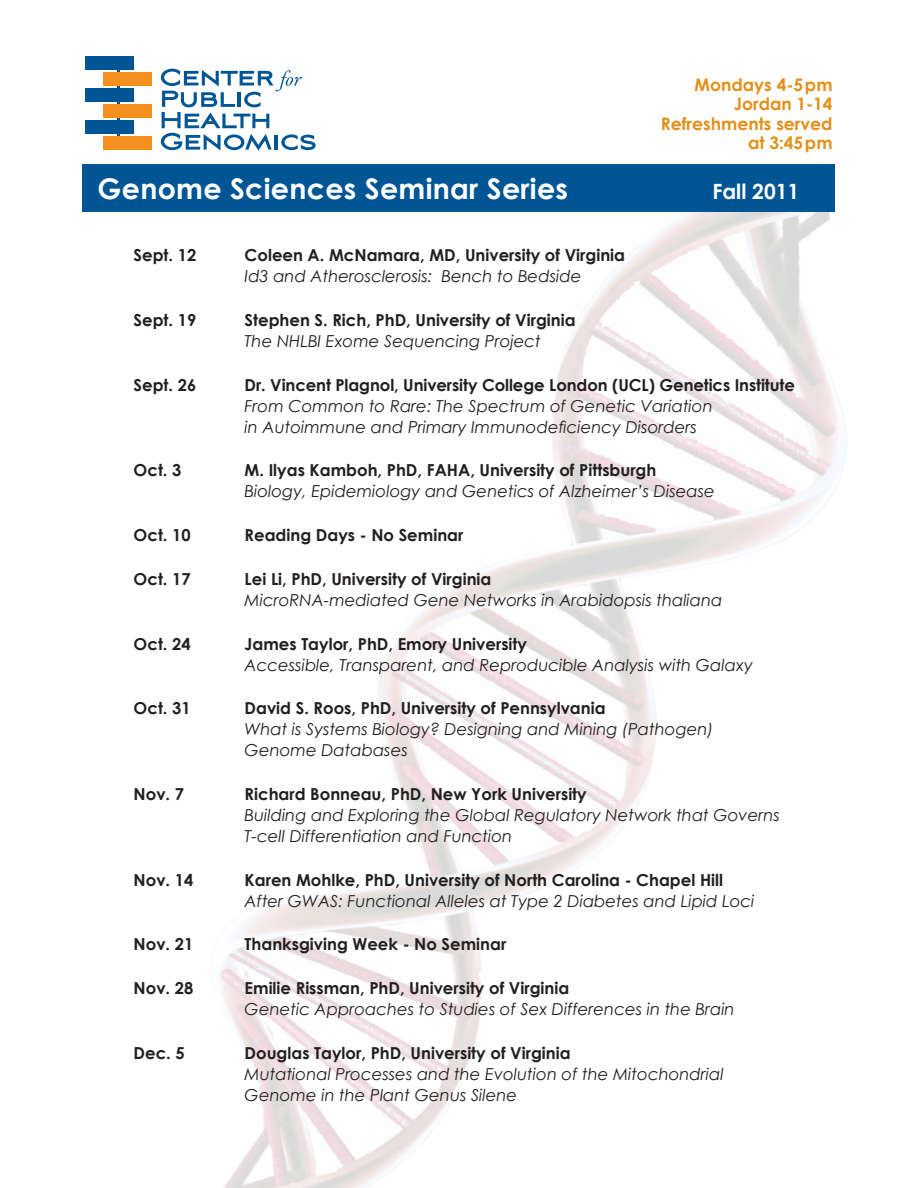
<style>
.page{position:relative;width:918px;height:1188px;background:#fff}
.page>*{position:absolute;margin:0;border:0;box-sizing:border-box;transform-origin:0 0}
.t1{font:700 28.5px "Century Gothic";letter-spacing:.01em;color:#fff}
.t2{font:700 21px "Century Gothic";color:#fff}
.t3{font:700 17.25px/19.5px "Century Gothic";color:#e38f18;text-align:right}
.t4{font:italic 16.5px/21px "Century Gothic";color:#231f20}
.t5{font:700 16.5px/21px "Century Gothic";color:#231f20}
.s1{font-weight:400;font-style:italic}
.s2{font-weight:700;font-style:normal}
</style>
<div class="page">
<img style="left:220px;top:162px;width:627px;height:1026px">
<div style="left:83px;top:164px;width:752px;height:48px;background:#005595"></div>
<hr style="left:118px;top:57px;width:2px;height:93px;background:#005595">
<div style="left:86px;top:57px;width:48px;height:13px;background:#005595"></div>
<div style="left:86px;top:88px;width:48px;height:14px;background:#005595"></div>
<div style="left:86px;top:120px;width:48px;height:14px;background:#005595"></div>
<div style="left:104px;top:72px;width:48px;height:14px;background:#f4901d"></div>
<div style="left:104px;top:104px;width:48px;height:14px;background:#f4901d"></div>
<div style="left:104px;top:136px;width:48px;height:14px;background:#f4901d"></div>
<svg style="left:161px;top:69px;width:155px;height:82px"></svg>
<p class="t3" style="left:695px;top:74px;width:139px">Mondays 4-5pm</p>
<p class="t3" style="left:734px;top:93px;width:100px">Jordan 1-14</p>
<p class="t3" style="left:661px;top:113px;width:173px">Refreshments served at 3:45pm</p>
<p class="t1" style="left:98px;top:167px;width:472px">Genome Sciences Seminar Series</p>
<p class="t2" style="left:712px;top:175px;width:88px">Fall 2011</p>
<p class="t5" style="left:134px;top:244px;width:64px">Sept. 12</p>
<p class="t5" style="left:245px;top:244px;width:382px">Coleen A. McNamara, MD, University of Virginia</p>
<p class="t4" style="left:245px;top:266px;width:338px">Id3 and Atherosclerosis: Bench to Bedside</p>
<p class="t5" style="left:134px;top:309px;width:64px">Sept. 19</p>
<p class="t5" style="left:245px;top:309px;width:332px">Stephen S. Rich, PhD, University of Virginia<br><span class="s1">The NHLBI Exome Sequencing Project</span></p>
<p class="t5" style="left:134px;top:374px;width:64px">Sept. 26</p>
<p class="t4" style="left:245px;top:374px;width:552px"><span class="s2">Dr. Vincent Plagnol, University College London (UCL) Genetics Institute<br></span>From Common to Rare: The Spectrum of Genetic Variation<br>in Autoimmune and Primary Immunodeficiency Disorders</p>
<p class="t5" style="left:134px;top:459px;width:49px">Oct. 3</p>
<p class="t4" style="left:245px;top:460px;width:472px"><span class="s2">M. Ilyas Kamboh, PhD, FAHA, University of Pittsburgh<br></span>Biology, Epidemiology and Genetics of Alzheimer’s Disease</p>
<p class="t5" style="left:134px;top:524px;width:59px">Oct. 10</p>
<p class="t5" style="left:245px;top:524px;width:220px">Reading Days - No Seminar</p>
<p class="t5" style="left:134px;top:568px;width:59px">Oct. 17</p>
<p class="t4" style="left:245px;top:568px;width:479px"><span class="s2">Lei Li, PhD, University of Virginia<br></span>MicroRNA-mediated Gene Networks in Arabidopsis thaliana</p>
<p class="t5" style="left:134px;top:632px;width:59px">Oct. 24</p>
<p class="t4" style="left:245px;top:633px;width:510px"><span class="s2">James Taylor, PhD, Emory University<br></span>Accessible, Transparent, and Reproducible Analysis with Galaxy</p>
<p class="t5" style="left:134px;top:697px;width:59px">Oct. 31</p>
<p class="t4" style="left:245px;top:697px;width:471px"><span class="s2">David S. Roos, PhD, University of Pennsylvania<br></span>What is Systems Biology? Designing and Mining (Pathogen)<br>Genome Databases</p>
<p class="t5" style="left:134px;top:783px;width:52px">Nov. 7</p>
<p class="t4" style="left:245px;top:783px;width:537px"><span class="s2">Richard Bonneau, PhD, New York University<br></span>Building and Exploring the Global Regulatory Network that Governs<br>T-cell Differentiation and Function</p>
<p class="t5" style="left:134px;top:868px;width:61px">Nov. 14</p>
<p class="t4" style="left:245px;top:869px;width:511px"><span class="s2">Karen Mohlke, PhD, University of North Carolina - Chapel Hill<br></span>After GWAS: Functional Alleles at Type 2 Diabetes and Lipid Loci</p>
<p class="t5" style="left:134px;top:933px;width:61px">Nov. 21</p>
<p class="t5" style="left:245px;top:933px;width:263px">Thanksgiving Week - No Seminar</p>
<p class="t5" style="left:134px;top:977px;width:61px">Nov. 28</p>
<p class="t4" style="left:245px;top:977px;width:492px"><span class="s2">Emilie Rissman, PhD, University of Virginia<br></span>Genetic Approaches to Studies of Sex Differences in the Brain</p>
<p class="t5" style="left:134px;top:1041px;width:53px">Dec. 5</p>
<p class="t4" style="left:245px;top:1042px;width:481px"><span class="s2">Douglas Taylor, PhD, University of Virginia<br></span>Mutational Processes and the Evolution of the Mitochondrial<br>Genome in the Plant Genus Silene</p>
</div>
